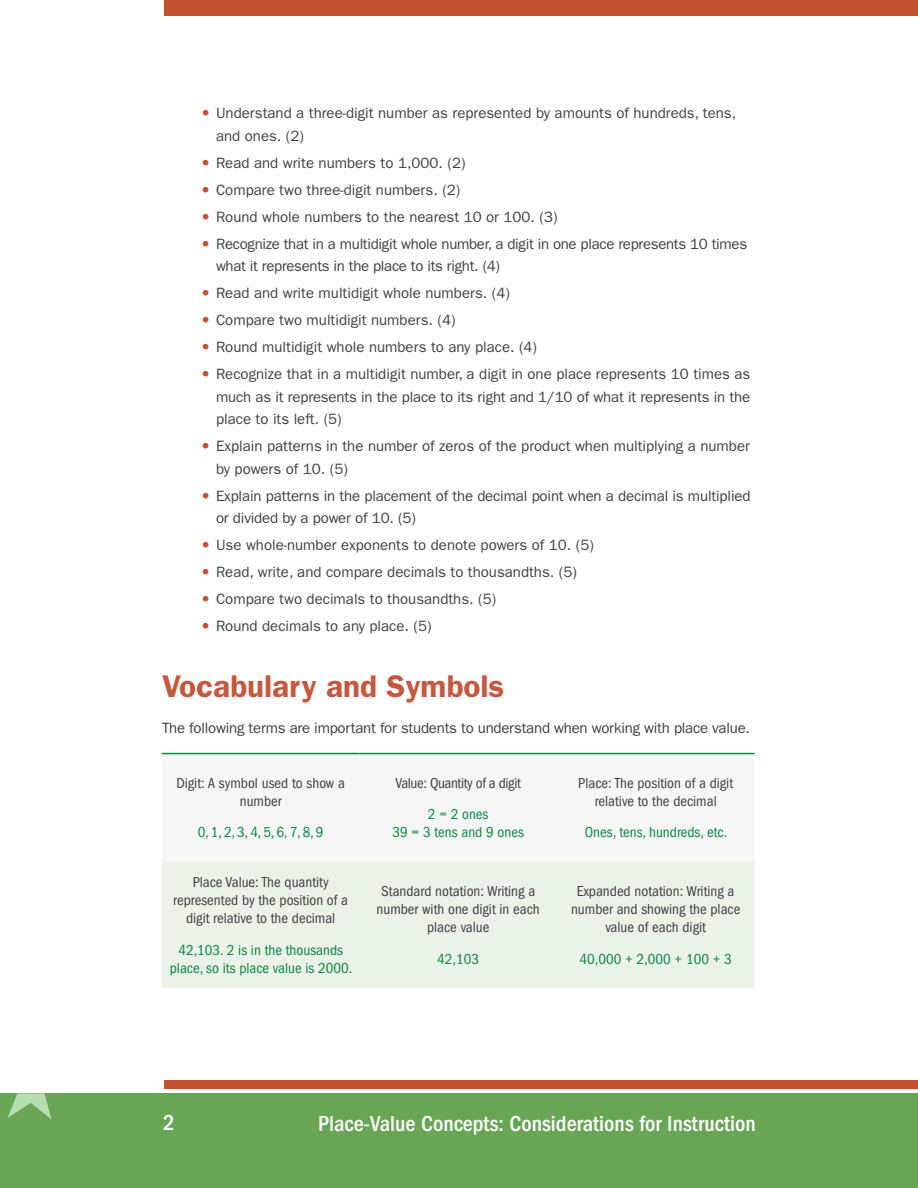
<style>
.page{position:relative;width:918px;height:1188px;background:#fff}
.page>*{position:absolute;margin:0;border:0;box-sizing:border-box;transform-origin:0 0}
.t1{font:600 31.5px "ITC Franklin Gothic Std";color:#c5583d}
.t2{font:500 condensed 22.5px "ITC Franklin Gothic Std";color:#fff}
.t3{font:15px/22.5px "ITC Franklin Gothic Std";color:#414042}
.t4{font:condensed 15px/18px "ITC Franklin Gothic Std";color:#414042;text-align:center}
.t5{font:condensed 15px/18px "ITC Franklin Gothic Std";color:#098743;text-align:center}
.t6{font:15px/22.5px "ITC Franklin Gothic Std";letter-spacing:-.02em;color:#414042}
.t7{font:condensed 15px "ITC Franklin Gothic Std";letter-spacing:-.025em;color:#414042}
.s1{font-size:33px;color:#c45130}
.s2{color:#414042}
</style>
<div class="page">
<div style="left:0;top:1094px;width:918px;height:94px;background:#68a555"></div>
<svg style="left:8px;top:1094px;width:44px;height:26px"></svg>
<div style="left:164px;top:1080px;width:754px;height:8px;background:#c45130"></div>
<div style="left:164px;top:0;width:754px;height:16px;background:#c45130"></div>
<svg style="left:162px;top:754px;width:592px;height:1px"></svg>
<div style="left:162px;top:861px;width:592px;height:127px;background:#ebf2e8"></div>
<hr style="left:162px;top:753px;width:198px;height:1px;background:#098743">
<hr style="left:360px;top:753px;width:197px;height:1px;background:#098743">
<hr style="left:557px;top:753px;width:198px;height:1px;background:#098743">
<p class="t3" style="left:216px;top:102px;width:522px;text-indent:-20px"><span class="s1">•</span>Understand a three-digit number as represented by amounts of hundreds, tens, and ones. (2)</p>
<p class="t3" style="left:196px;top:152px;width:271px"><span class="s1">•</span>Read and write numbers to 1,000. (2)</p>
<p class="t3" style="left:196px;top:179px;width:266px"><span class="s1">•</span>Compare two three-digit numbers. (2)</p>
<p class="t3" style="left:196px;top:206px;width:363px"><span class="s1">•</span>Round whole numbers to the nearest 10 or 100. (3)</p>
<p class="t6" style="left:216px;top:233px;width:533px;text-indent:-20px"><span class="s1">•</span>Recognize that in a multidigit whole number, a digit in one place represents 10 times what it represents in the place to its right. (4)</p>
<p class="t3" style="left:196px;top:282px;width:316px"><span class="s1">•</span>Read and write multidigit whole numbers. (4)</p>
<p class="t3" style="left:196px;top:309px;width:261px"><span class="s1">•</span>Compare two multidigit numbers. (4)</p>
<p class="t3" style="left:196px;top:336px;width:343px"><span class="s1">•</span>Round multidigit whole numbers to any place. (4)</p>
<p class="t3" style="left:216px;top:363px;width:536px;text-align:justify;text-indent:-20px"><span class="s1">•</span>Recognize that in a multidigit number, a digit in one place represents 10 times as much as it represents in the place to its right and 1/10 of what it represents in the place to its left. (5)</p>
<p class="t3" style="left:216px;top:435px;width:535px;text-indent:-20px"><span class="s1">•</span>Explain patterns in the number of zeros of the product when multiplying a number by powers of 10. (5)</p>
<p class="t3" style="left:216px;top:485px;width:536px;text-indent:-20px"><span class="s1">•</span>Explain patterns in the placement of the decimal point when a decimal is multiplied or divided by a power of 10. (5)</p>
<p class="t3" style="left:196px;top:534px;width:400px"><span class="s1">•</span>Use whole-number exponents to denote powers of 10. (5)</p>
<p class="t3" style="left:196px;top:561px;width:383px"><span class="s1">•</span>Read, write, and compare decimals to thousandths. (5)</p>
<p class="t3" style="left:196px;top:588px;width:302px"><span class="s1">•</span>Compare two decimals to thousandths. (5)</p>
<p class="t3" style="left:196px;top:615px;width:237px"><span class="s1">•</span>Round decimals to any place. (5)</p>
<h1 class="t1" style="left:162px;top:668px;width:344px">Vocabulary and Symbols</h1>
<p class="t3" style="left:162px;top:717px;width:590px">The following terms are important for students to understand when working with place value.</p>
<p class="t4" style="left:176px;top:774px;width:170px">Digit: A symbol used to show a number</p>
<p class="t5" style="left:198px;top:824px;width:127px">0, 1, 2, 3, 4, 5, 6, 7, 8, 9</p>
<p class="t4" style="left:173px;top:873px;width:176px">Place Value: The quantity represented by the position of a digit relative to the decimal</p>
<p class="t5" style="left:170px;top:941px;width:184px">42,103. 2 is in the thousands place, so its place value is 2000<span class="s2">.</span></p>
<p class="t7" style="left:396px;top:774px;width:127px">Value: Quantity of a digit</p>
<p class="t5" style="left:393px;top:806px;width:133px">2 = 2 ones<br>39 = 3 tens and 9 ones</p>
<p class="t4" style="left:377px;top:882px;width:165px">Standard notation: Writing a number with one digit in each place value</p>
<p class="t5" style="left:437px;top:950px;width:43px">42,103</p>
<p class="t4" style="left:578px;top:774px;width:156px">Place: The position of a digit relative to the decimal</p>
<p class="t5" style="left:585px;top:824px;width:144px">Ones, tens, hundreds, etc.</p>
<p class="t4" style="left:571px;top:882px;width:171px">Expanded notation: Writing a number and showing the place value of each digit</p>
<p class="t5" style="left:580px;top:950px;width:154px">40,000 + 2,000 + 100 + 3</p>
<h2 class="t2" style="left:163px;top:1110px;width:13px">2</h2>
<h2 class="t2" style="left:318px;top:1110px;width:439px">Place-Value Concepts: Considerations for Instruction</h2>
</div>
